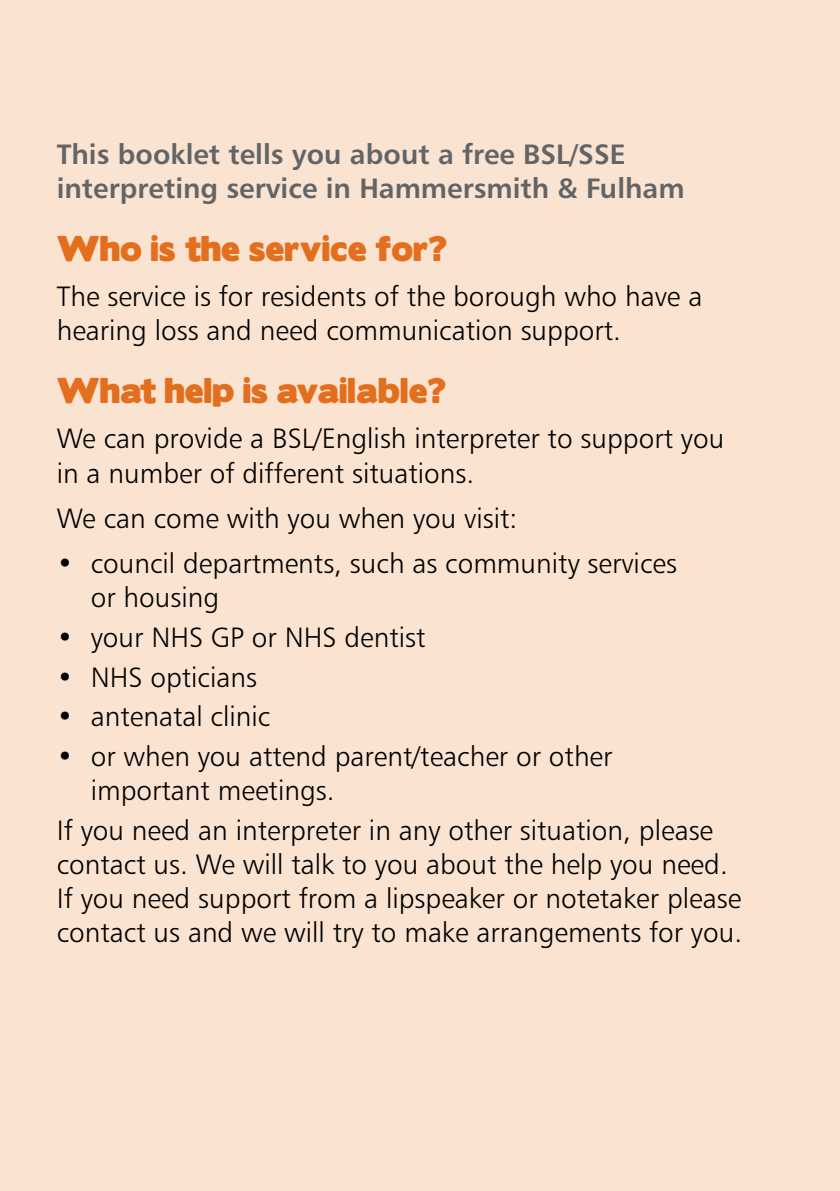
<style>
.page{position:relative;width:840px;height:1191px;background:#fff}
.page>*{position:absolute;margin:0;border:0;box-sizing:border-box;transform-origin:0 0}
.t1{font:32px "Boris Black Bloxx";color:#e36f1e}
.t2{font:28px/34px "Humanist 777 BT Light B";color:#000}
.t3{font:28px/34px "Humanist 777 BT Bold B";color:#636466}
</style>
<div class="page">
<div style="left:0;top:0;width:839px;height:1191px;background:#fae3d0"></div>
<p class="t3" style="left:57px;top:137px;width:629px">This booklet tells you about a free BSL/SSE interpreting service in Hammersmith &amp; Fulham</p>
<p class="t1" style="left:57px;top:224px;width:392px">Who is the service for?</p>
<p class="t2" style="left:57px;top:279px;width:646px">The service is for residents of the borough who have a hearing loss and need communication support.</p>
<p class="t1" style="left:57px;top:366px;width:391px">What help is available?</p>
<p class="t2" style="left:57px;top:421px;width:668px">We can provide a BSL/English interpreter to support you in a number of different situations.</p>
<p class="t2" style="left:57px;top:500px;width:462px">We can come with you when you visit:</p>
<p class="t2" style="left:91px;top:546px;width:587px;text-indent:-34px">• council departments, such as community services or housing</p>
<p class="t2" style="left:57px;top:619px;width:370px">• your NHS GP or NHS dentist</p>
<p class="t2" style="left:57px;top:659px;width:202px">• NHS opticians</p>
<p class="t2" style="left:57px;top:699px;width:215px">• antenatal clinic</p>
<p class="t2" style="left:91px;top:739px;width:523px;text-indent:-34px">• or when you attend parent/teacher or other important meetings.</p>
<p class="t2" style="left:57px;top:812px;width:686px">If you need an interpreter in any other situation, please contact us. We will talk to you about the help you need.<br>If you need support from a lipspeaker or notetaker please contact us and we will try to make arrangements for you.</p>
</div>
